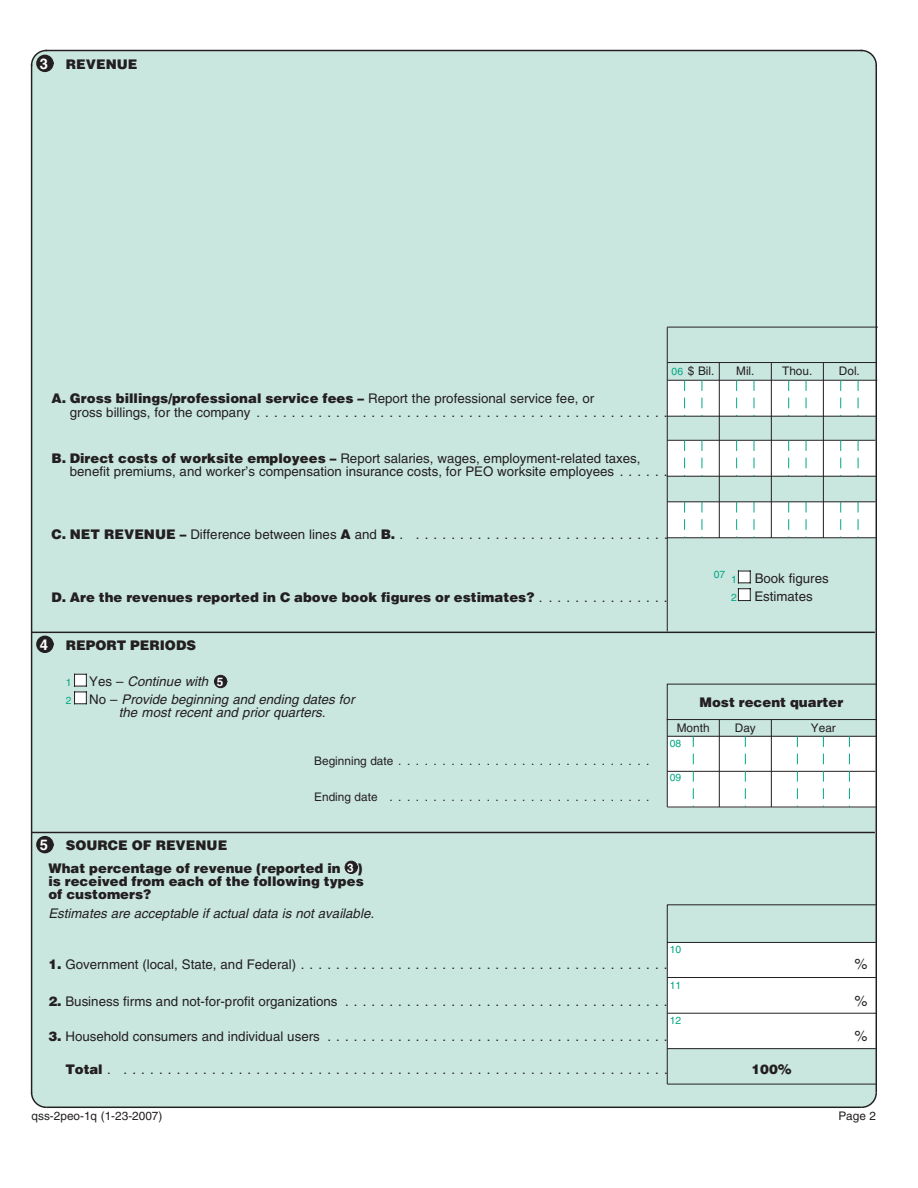
<style>
.page{position:relative;width:918px;height:1188px;background:#fff}
.page>*{position:absolute;margin:0;border:0;box-sizing:border-box;transform-origin:0 0}
.t1{font:700 14.7px "Helvetica";color:#fff}
.t2{font:14.7px "Helvetica";color:#231f20}
.t3{font:13.35px/13.4px "Helvetica";color:#231f20}
.t4{font:900 13.35px/13.4px "Helvetica";color:#231f20}
.t5{font:italic 13.35px/13.4px "Helvetica";color:#231f20;text-align:center}
.t6{font:11.85px "Helvetica";color:#231f20}
.t7{font:700 11.85px "Helvetica";color:#fff}
.t8{font:10.35px/17.7px "Helvetica";color:#00a785}
.s1{font-weight:900}
.s2{font-weight:400}
.s3{font-style:normal}
</style>
<div class="page">
<div style="left:32px;top:51px;width:844px;height:1040px;background:#cae7df"></div>
<div style="left:667px;top:737px;width:210px;height:70px;background:#fff"></div>
<div style="left:668px;top:942px;width:209px;height:106px;background:#fff"></div>
<div style="left:667px;top:440px;width:208px;height:36px;background:#fff"></div>
<div style="left:667px;top:502px;width:208px;height:36px;background:#fff"></div>
<div style="left:667px;top:380px;width:208px;height:36px;background:#fff"></div>
<div style="left:37px;top:55px;width:16px;height:16px;background:#231f20;border-radius:50%"></div>
<hr style="left:876px;top:65px;width:1px;height:1028px;background:#231f20">
<hr style="left:31px;top:65px;width:1px;height:1028px;background:#231f20">
<hr style="left:46px;top:50px;width:816px;height:1px;background:#231f20">
<hr style="left:667px;top:977px;width:209px;height:1px;background:#231f20">
<hr style="left:667px;top:1013px;width:209px;height:1px;background:#231f20">
<div style="left:36px;top:55px;width:18px;height:17px;border:1px solid #231f20;border-radius:50%"></div>
<div style="left:345px;top:861px;width:12px;height:13px;background:#231f20;border-radius:50%"></div>
<div style="left:345px;top:861px;width:13px;height:13px;border:1px solid #231f20;border-radius:50%"></div>
<hr style="left:667px;top:942px;width:209px;height:1px;background:#231f20">
<hr style="left:667px;top:905px;width:1px;height:179px;background:#231f20">
<hr style="left:667px;top:904px;width:209px;height:1px;background:#231f20">
<hr style="left:32px;top:832px;width:843px;height:1px;background:#231f20">
<div style="left:37px;top:837px;width:16px;height:16px;background:#231f20;border-radius:50%"></div>
<div style="left:36px;top:836px;width:18px;height:17px;border:1px solid #231f20;border-radius:50%"></div>
<hr style="left:667px;top:1048px;width:209px;height:1px;background:#231f20">
<hr style="left:32px;top:632px;width:843px;height:1px;background:#231f20">
<hr style="left:667px;top:362px;width:210px;height:1px;background:#231f20">
<svg style="left:738px;top:571px;width:13px;height:30px"></svg>
<svg style="left:860px;top:49px;width:17px;height:18px"></svg>
<svg style="left:30px;top:1091px;width:847px;height:17px;background:#bbd5ce"></svg>
<svg style="left:30px;top:49px;width:18px;height:18px"></svg>
<hr style="left:719px;top:363px;width:1px;height:175px;background:#231f20">
<hr style="left:771px;top:363px;width:1px;height:175px;background:#231f20">
<hr style="left:823px;top:363px;width:1px;height:175px;background:#231f20">
<hr style="left:667px;top:380px;width:210px;height:1px;background:#231f20">
<hr style="left:667px;top:416px;width:208px;height:1px;background:#231f20">
<hr style="left:667px;top:327px;width:1px;height:304px;background:#231f20">
<svg style="left:684px;top:380px;width:1px;height:36px"></svg>
<svg style="left:702px;top:380px;width:1px;height:36px"></svg>
<svg style="left:736px;top:380px;width:1px;height:36px"></svg>
<svg style="left:754px;top:380px;width:1px;height:36px"></svg>
<svg style="left:788px;top:380px;width:1px;height:36px"></svg>
<svg style="left:806px;top:380px;width:1px;height:36px"></svg>
<div style="left:37px;top:636px;width:16px;height:16px;background:#231f20;border-radius:50%"></div>
<hr style="left:667px;top:771px;width:208px;height:1px;background:#231f20">
<hr style="left:667px;top:684px;width:1px;height:123px;background:#231f20">
<hr style="left:719px;top:720px;width:1px;height:87px;background:#231f20">
<hr style="left:771px;top:720px;width:1px;height:87px;background:#231f20">
<svg style="left:74px;top:674px;width:13px;height:30px"></svg>
<div style="left:36px;top:636px;width:18px;height:17px;border:1px solid #231f20;border-radius:50%"></div>
<div style="left:214px;top:675px;width:13px;height:13px;background:#231f20;border-radius:50%"></div>
<div style="left:214px;top:675px;width:13px;height:13px;border:1px solid #231f20;border-radius:50%"></div>
<hr style="left:667px;top:736px;width:209px;height:1px;background:#231f20">
<hr style="left:667px;top:807px;width:209px;height:1px;background:#231f20">
<svg style="left:823px;top:736px;width:1px;height:71px"></svg>
<svg style="left:797px;top:736px;width:1px;height:71px"></svg>
<svg style="left:849px;top:736px;width:1px;height:71px"></svg>
<svg style="left:745px;top:736px;width:1px;height:71px"></svg>
<svg style="left:693px;top:736px;width:1px;height:71px"></svg>
<hr style="left:667px;top:719px;width:209px;height:1px;background:#231f20">
<hr style="left:667px;top:1084px;width:209px;height:1px;background:#231f20">
<hr style="left:667px;top:327px;width:211px;height:1px;background:#231f20">
<hr style="left:667px;top:684px;width:209px;height:1px;background:#231f20">
<svg style="left:858px;top:380px;width:1px;height:36px"></svg>
<svg style="left:840px;top:380px;width:1px;height:36px"></svg>
<hr style="left:667px;top:440px;width:208px;height:1px;background:#231f20">
<hr style="left:667px;top:476px;width:208px;height:1px;background:#231f20">
<svg style="left:684px;top:440px;width:1px;height:36px"></svg>
<svg style="left:702px;top:440px;width:1px;height:36px"></svg>
<svg style="left:736px;top:440px;width:1px;height:36px"></svg>
<svg style="left:754px;top:440px;width:1px;height:36px"></svg>
<svg style="left:788px;top:440px;width:1px;height:36px"></svg>
<svg style="left:806px;top:440px;width:1px;height:36px"></svg>
<svg style="left:858px;top:440px;width:1px;height:36px"></svg>
<svg style="left:840px;top:440px;width:1px;height:36px"></svg>
<hr style="left:667px;top:501px;width:208px;height:1px;background:#231f20">
<hr style="left:667px;top:537px;width:208px;height:1px;background:#231f20">
<svg style="left:684px;top:502px;width:1px;height:36px"></svg>
<svg style="left:702px;top:502px;width:1px;height:36px"></svg>
<svg style="left:736px;top:502px;width:1px;height:36px"></svg>
<svg style="left:754px;top:502px;width:1px;height:36px"></svg>
<svg style="left:788px;top:502px;width:1px;height:36px"></svg>
<svg style="left:806px;top:502px;width:1px;height:36px"></svg>
<svg style="left:858px;top:502px;width:1px;height:36px"></svg>
<svg style="left:840px;top:502px;width:1px;height:36px"></svg>
<p class="t1" style="left:40px;top:58px;width:10px">3</p>
<p class="t4" style="left:66px;top:58px;width:73px">REVENUE</p>
<p class="t6" style="left:688px;top:367px;width:28px">$ Bil.</p>
<p class="t6" style="left:736px;top:367px;width:20px">Mil.</p>
<p class="t6" style="left:782px;top:367px;width:32px">Thou.</p>
<p class="t6" style="left:839px;top:367px;width:23px">Dol.</p>
<p class="t8" style="left:672px;top:364px;width:13px">06</p>
<p class="t3" style="left:70px;top:393px;width:599px;text-indent:-18px"><span class="s1">A. Gross billings/professional service fees –</span> Report the professional service fee, or<br>gross billings, for the company...............................................</p>
<p class="t3" style="left:70px;top:453px;width:599px;text-indent:-18px"><span class="s1">B. Direct costs of worksite employees –</span> Report salaries, wages, employment-related taxes, benefit premiums, and worker’s compensation insurance costs, for PEO worksite employees . . . . . .</p>
<p class="t3" style="left:52px;top:529px;width:618px"><span class="s1">C. NET REVENUE –</span> Difference between lines <span class="s1">A</span> and <span class="s1">B.</span> . . . . . . . . . . . . . . . . . . . . . . . . . . . . . .</p>
<p class="t4" style="left:52px;top:592px;width:618px">D. Are the revenues reported in C above book figures or estimates? <span class="s2">. . . . . . . . . . . . . . .</span></p>
<p class="t1" style="left:40px;top:639px;width:10px">4</p>
<p class="t4" style="left:66px;top:639px;width:132px">REPORT PERIODS</p>
<p class="t8" style="left:66px;top:675px;width:7px">1</p>
<p class="t5" style="left:89px;top:676px;width:121px"><span class="s3">Yes –</span> Continue with</p>
<p class="t8" style="left:66px;top:692px;width:7px">2</p>
<p class="t5" style="left:89px;top:694px;width:267px"><span class="s3">No –</span> Provide beginning and ending dates for the most recent and prior quarters.</p>
<p class="t7" style="left:217px;top:678px;width:8px">5</p>
<p class="t8" style="left:714px;top:567px;width:13px">07</p>
<p class="t8" style="left:731px;top:571px;width:7px">1<br>2</p>
<p class="t3" style="left:754px;top:571px;width:76px;line-height:17.7px">Book figures<br>Estimates</p>
<p class="t4" style="left:699px;top:696px;width:145px">Most recent quarter</p>
<p class="t1" style="left:40px;top:839px;width:10px">5</p>
<p class="t4" style="left:66px;top:840px;width:163px">SOURCE OF REVENUE</p>
<p class="t6" style="left:314px;top:757px;width:337px">Beginning date.............................</p>
<p class="t6" style="left:314px;top:793px;width:337px">Ending date ..............................</p>
<p class="t4" style="left:48px;top:862px;width:294px">What percentage of revenue (reported in</p>
<p class="t4" style="left:358px;top:862px;width:7px">)</p>
<p class="t7" style="left:347px;top:863px;width:8px">3</p>
<p class="t4" style="left:48px;top:876px;width:317px">is received from each of the following types of customers?</p>
<p class="t5" style="left:48px;top:908px;width:327px">Estimates are acceptable if actual data is not available.</p>
<p class="t6" style="left:677px;top:724px;width:34px">Month</p>
<p class="t6" style="left:735px;top:724px;width:23px">Day</p>
<p class="t6" style="left:811px;top:724px;width:26px">Year</p>
<p class="t8" style="left:670px;top:735px;width:13px">08</p>
<p class="t8" style="left:670px;top:769px;width:13px">09</p>
<p class="t8" style="left:670px;top:942px;width:13px">10</p>
<p class="t8" style="left:670px;top:977px;width:13px">11</p>
<p class="t8" style="left:670px;top:1013px;width:13px">12</p>
<p class="t3" style="left:48px;top:959px;width:621px"><span class="s1">1.</span>Government (local, State, and Federal)..........................................</p>
<p class="t3" style="left:48px;top:996px;width:621px"><span class="s1">2.</span> Business firms and not-for-profit organizations . . . . . . . . . . . . . . . . . . . . . . . . . . . . . . . . . . . . .</p>
<p class="t3" style="left:48px;top:1031px;width:621px"><span class="s1">3.</span>Household consumers and individual users .......................................</p>
<p class="t3" style="left:65px;top:1064px;width:604px"><span class="s1">Total</span> . ..............................................................</p>
<p class="t4" style="left:751px;top:1064px;width:41px">100%</p>
<p class="t2" style="left:855px;top:958px;width:15px">%</p>
<p class="t2" style="left:855px;top:995px;width:15px">%</p>
<p class="t2" style="left:855px;top:1031px;width:15px">%</p>
<p class="t6" style="left:32px;top:1111px;width:132px">qss-2peo-1q (1-23-2007)</p>
<p class="t6" style="left:838px;top:1111px;width:39px">Page 2</p>
</div>
